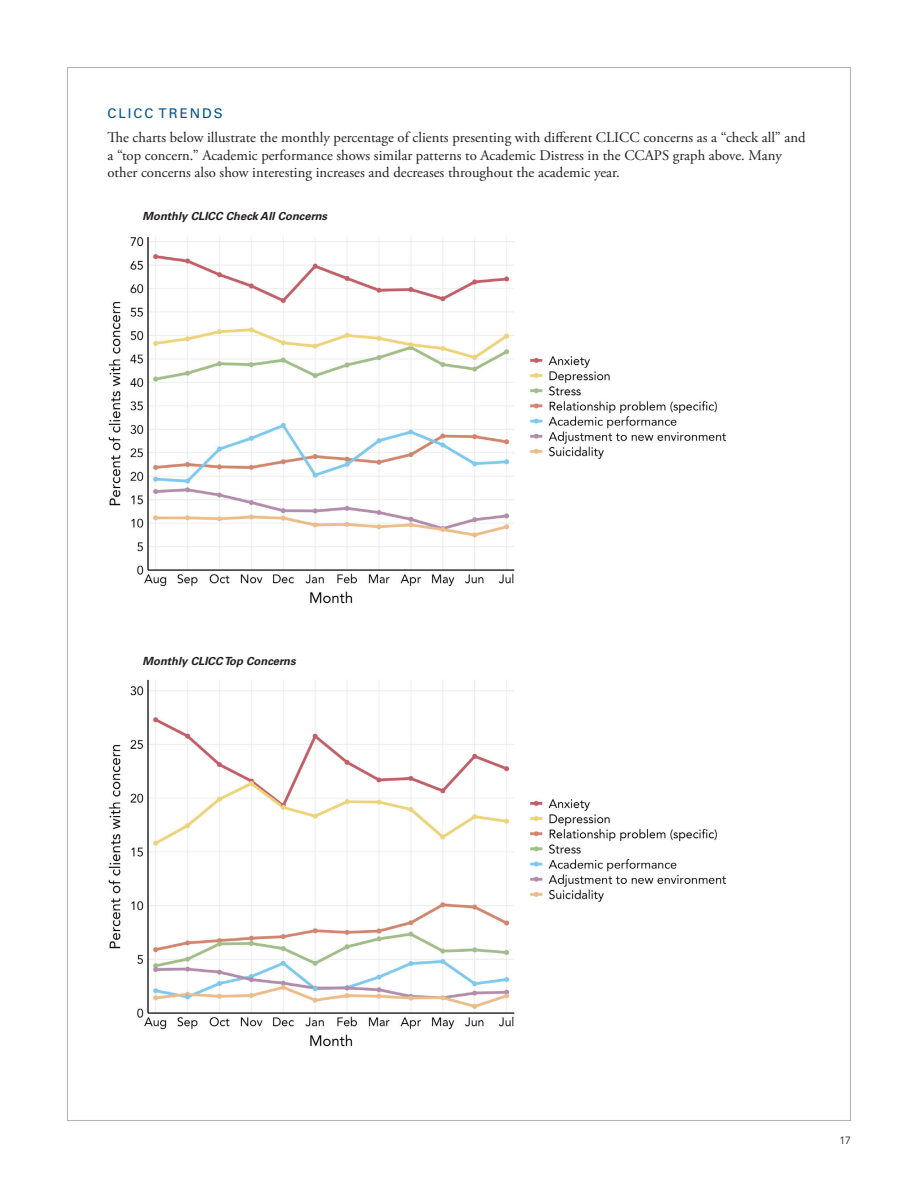
<style>
.page{position:relative;width:918px;height:1188px;background:#fff}
.page>*{position:absolute;margin:0;border:0;box-sizing:border-box;transform-origin:0 0}
.t1{font:14.7px/17.7px "Adobe Garamond Pro";color:#231f20}
.t2{font:13.35px "Univers LT Std";letter-spacing:.15em;color:#00518a}
.t3{font:italic 700 11.25px "Univers LT Std";color:#231f20}
.t4{font:10.5px "Avenir LT Std";color:#231f20}
</style>
<div class="page">
<img style="left:108px;top:236px;width:619px;height:368px">
<img style="left:108px;top:679px;width:619px;height:368px">
<p class="t2" style="left:107px;top:105px;width:117px">CLICC TRENDS</p>
<p class="t1" style="left:107px;top:129px;width:700px">The charts below illustrate the monthly percentage of clients presenting with different CLICC concerns as a “check all” and a “top concern.” Academic performance shows similar patterns to Academic Distress in the CCAPS graph above. Many other concerns also show interesting increases and decreases throughout the academic year.</p>
<p class="t3" style="left:143px;top:209px;width:186px">Monthly CLICC Check All Concerns</p>
<p class="t3" style="left:143px;top:654px;width:155px">Monthly CLICC Top Concerns</p>
<p class="t4" style="left:839px;top:1135px;width:13px">17</p>
</div>
